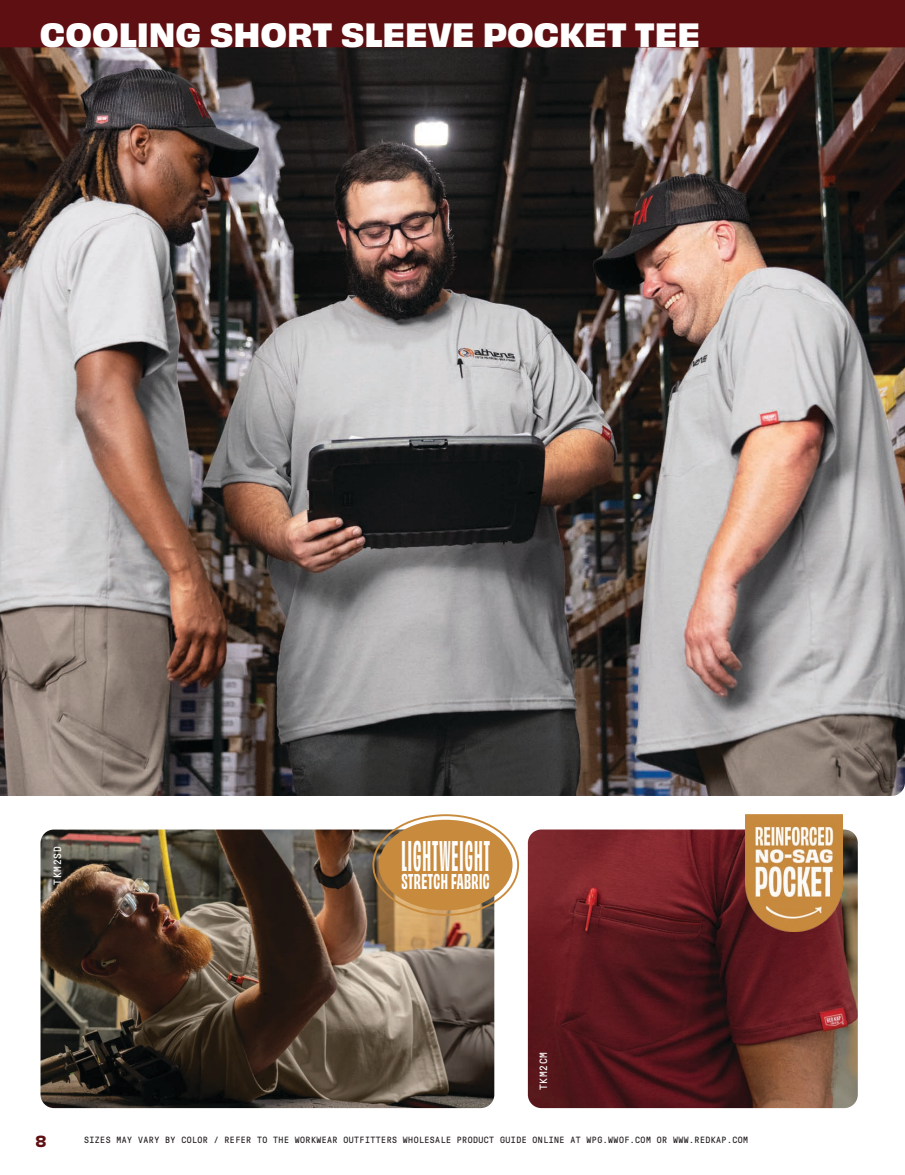
<style>
.page{position:relative;width:905px;height:1175px;background:#fff}
.page>*{position:absolute;margin:0;border:0;box-sizing:border-box;transform-origin:0 0}
.t1{font:700 39.9px "Obviously Comp";letter-spacing:.025em;color:#fff}
.t2{font:700 31.5px "Obviously";color:#fff}
.t3{font:700 condensed 19.95px "Obviously";letter-spacing:.025em;color:#fff}
.t4{font:15px "Obviously Semi";color:#5e0f12}
.t5{font:10.5px "GT Pressura Mono";letter-spacing:.075em;color:#fff}
.t6{font:9px "GT Pressura Mono";letter-spacing:.05em;color:#231f20}
</style>
<div class="page">
<div style="left:0;top:0;width:904px;height:47px;background:#5e0f12"></div>
<img style="left:0;top:47px;width:904px;height:749px">
<img style="left:40px;top:829px;width:454px;height:279px">
<img style="left:528px;top:829px;width:329px;height:279px">
<img style="left:745px;top:814px;width:97px;height:117px">
<svg style="left:372px;top:814px;width:147px;height:101px"></svg>
<div style="left:379px;top:819px;width:133px;height:91px;background:#c88a3d;border-radius:50%"></div>
<h2 class="t2" style="left:40px;top:10px;width:661px">COOLING SHORT SLEEVE POCKET TEE</h2>
<p class="t5" style="left:52px;top:884px;width:40px;rotate:-90deg">TKM2SD</p>
<h1 class="t1" style="left:401px;top:829px;width:90px">LIGHTWEIGHT</h1>
<h3 class="t3" style="left:401px;top:867px;width:90px">STRETCH FABRIC</h3>
<p class="t5" style="left:538px;top:1090px;width:40px;rotate:-90deg">TKM2CM</p>
<h3 class="t4" style="left:35px;top:1128px;width:13px">8</h3>
<p class="t6" style="left:84px;top:1135px;width:665px">SIZES MAY VARY BY COLOR / REFER TO THE WORKWEAR OUTFITTERS WHOLESALE PRODUCT GUIDE ONLINE AT WPG.WWOF.COM OR WWW.REDKAP.COM</p>
</div>
